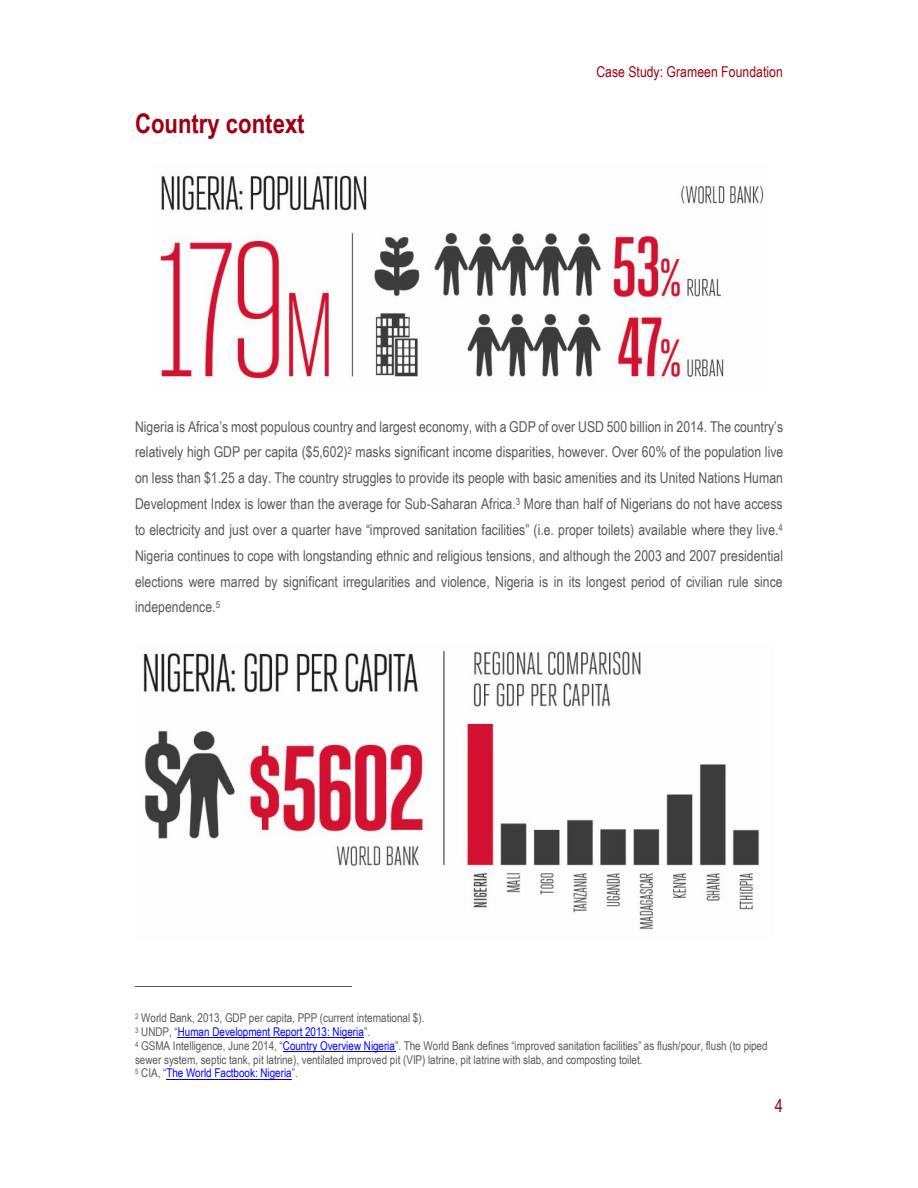
<style>
.page{position:relative;width:918px;height:1188px;background:#fff}
.page>*{position:absolute;margin:0;border:0;box-sizing:border-box;transform-origin:0 0}
.t1{font:700 27px "Arial Narrow";color:#9e0012}
.t2{font:18px "Arial Narrow";color:#9e0012}
.t3{font:15px/25.8px "Arial Narrow";color:#595959;text-align:justify}
.t4{font:15px "Arial Narrow";color:#9e0012}
.t5{font:12px/13.6px "Arial Narrow";color:#595959}
.t6{font:12px "Arial Narrow";color:#00f}
.s1{color:#595959}
.s2{color:#00f}
</style>
<div class="page">
<hr style="left:135px;top:986px;width:216px;height:1px;background:#595959">
<hr style="left:178px;top:1037px;width:186px;height:1px;background:#00f">
<hr style="left:283px;top:1051px;width:112px;height:1px;background:#00f">
<hr style="left:166px;top:1079px;width:126px;height:1px;background:#00f">
<img style="left:160px;top:175px;width:604px;height:205px">
<img style="left:143px;top:650px;width:617px;height:280px">
<h1 class="t1" style="left:135px;top:108px;width:171px">Country context</h1>
<p class="t4" style="left:596px;top:63px;width:188px">Case Study: Grameen Foundation</p>
<p class="t3" style="left:135px;top:413px;width:650px">Nigeria is Africa’s most populous country and largest economy, with a GDP of over USD 500 billion in 2014. The country’s relatively high GDP per capita ($5,602)<sup>2</sup> masks significant income disparities, however. Over 60% of the population live on less than $1.25 a day. The country struggles to provide its people with basic amenities and its United Nations Human Development Index is lower than the average for Sub-Saharan Africa.<sup>3</sup> More than half of Nigerians do not have access to electricity and just over a quarter have “improved sanitation facilities” (i.e. proper toilets) available where they live.<sup>4<br></sup>Nigeria continues to cope with longstanding ethnic and religious tensions, and although the 2003 and 2007 presidential elections were marred by significant irregularities and violence, Nigeria is in its longest period of civilian rule since independence.<sup>5</sup></p>
<p class="t5" style="left:135px;top:1011px;width:291px"><sup>2</sup> World Bank, 2013, GDP per capita, PPP (current international $).</p>
<p class="t6" style="left:135px;top:1025px;width:236px"><sup>3</sup> <span class="s1">UNDP, “</span>Human Development Report 2013: Nigeria<span class="s1">”.</span></p>
<p class="t5" style="left:135px;top:1039px;width:634px"><sup>4</sup> GSMA Intelligence, June 2014, “<span class="s2">Country Overview Nigeria</span>”. The World Bank defines “improved sanitation facilities” as flush/pour, flush (to piped sewer system, septic tank, pit latrine), ventilated improved pit (VIP) latrine, pit latrine with slab, and composting toilet.</p>
<p class="t6" style="left:135px;top:1066px;width:164px"><sup>5</sup> <span class="s1">CIA, “</span>The World Factbook: Nigeria<span class="s1">”.</span></p>
<p class="t2" style="left:775px;top:1095px;width:10px">4</p>
</div>
